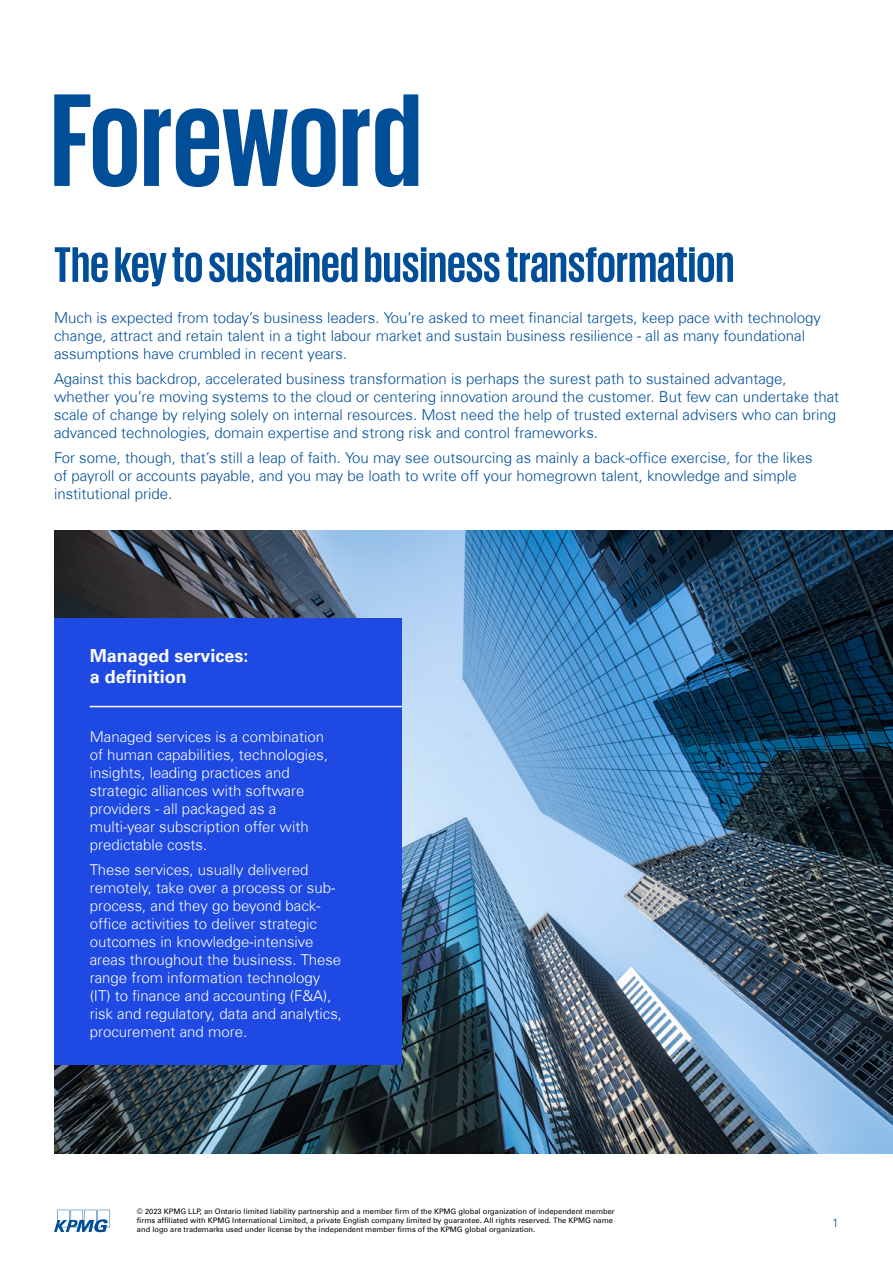
<style>
.page{position:relative;width:893px;height:1263px;background:#fff}
.page>*{position:absolute;margin:0;border:0;box-sizing:border-box;transform-origin:0 0}
.t1{font:700 135px "KPMG";letter-spacing:-.005em;color:#004e98}
.t2{font:700 51px "KPMG";color:#004e98}
.t3{font:700 18px/21.6px "Universfor KPMG";color:#fff}
.t4{font:300 15px/18px "Universfor KPMG";color:#004e98}
.t5{font:300 15px/18px "Universfor KPMG";color:#fff}
.t6{font:300 12px "Universfor KPMG";color:#004e98}
.t7{font:7.5px/9px "Universfor KPMG";color:#000101}
</style>
<div class="page">
<img style="left:54px;top:530px;width:839px;height:623px">
<div style="left:54px;top:618px;width:348px;height:447px;background:#1e49e2"></div>
<hr style="left:90px;top:706px;width:312px;height:1px;background:#fff">
<svg style="left:54px;top:1210px;width:56px;height:22px"></svg>
<h1 class="t1" style="left:51px;top:72px;width:373px">Foreword</h1>
<h2 class="t2" style="left:54px;top:239px;width:682px">The key to sustained business transformation</h2>
<p class="t4" style="left:54px;top:309px;width:768px">Much is expected from today’s business leaders. You’re asked to meet financial targets, keep pace with technology change, attract and retain talent in a tight labour market and sustain business resilience - all as many foundational assumptions have crumbled in recent years.</p>
<p class="t4" style="left:54px;top:370px;width:787px">Against this backdrop, accelerated business transformation is perhaps the surest path to sustained advantage, whether you’re moving systems to the cloud or centering innovation around the customer. But few can undertake that scale of change by relying solely on internal resources. Most need the help of trusted external advisers who can bring advanced technologies, domain expertise and strong risk and control frameworks.</p>
<p class="t4" style="left:54px;top:448px;width:760px">For some, though, that’s still a leap of faith. You may see outsourcing as mainly a back-office exercise, for the likes of payroll or accounts payable, and you may be loath to write off your homegrown talent, knowledge and simple institutional pride.</p>
<p class="t3" style="left:90px;top:645px;width:160px">Managed services: a definition</p>
<p class="t5" style="left:90px;top:728px;width:240px">Managed services is a combination of human capabilities, technologies, insights, leading practices and strategic alliances with software providers - all packaged as a multi-year subscription offer with predictable costs.</p>
<p class="t5" style="left:90px;top:861px;width:254px">These services, usually delivered remotely, take over a process or sub&shy;process, and they go beyond back&shy;office activities to deliver strategic outcomes in knowledge-intensive areas throughout the business. These range from information technology (IT) to finance and accounting (F&amp;A), risk and regulatory, data and analytics, procurement and more.</p>
<p class="t7" style="left:137px;top:1206px;width:479px">© 2023 KPMG LLP, an Ontario limited liability partnership and a member firm of the KPMG global organization of independent member firms affiliated with KPMG International Limited, a private English company limited by guarantee. All rights reserved. The KPMG name and logo are trademarks used under license by the independent member firms of the KPMG global organization.</p>
<p class="t6" style="left:832px;top:1216px;width:8px">1</p>
</div>
